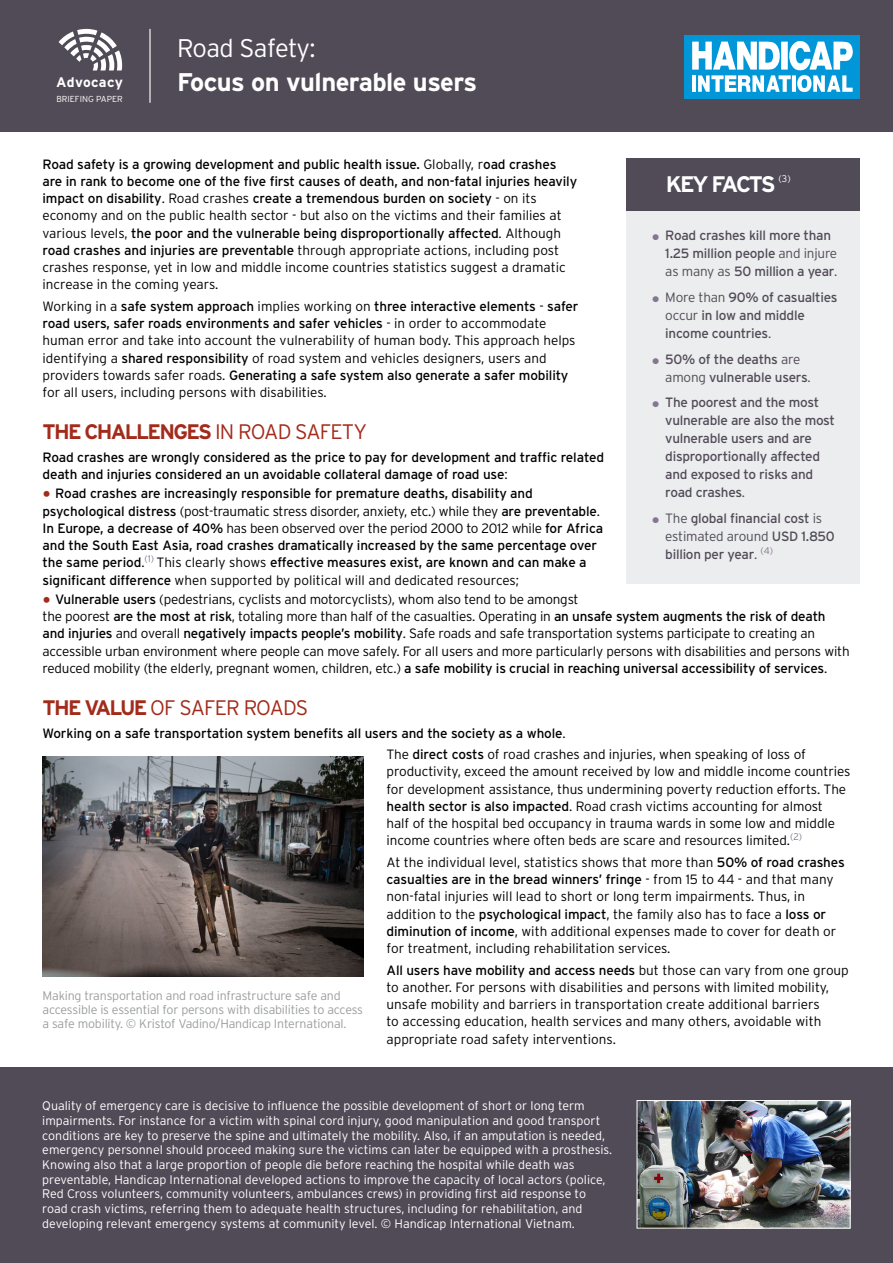
<style>
.page{position:relative;width:893px;height:1263px;background:#fff}
.page>*{position:absolute;margin:0;border:0;box-sizing:border-box;transform-origin:0 0}
.t1{font:700 25.5px "Interstate";color:#fff}
.t2{font:300 25.5px "Interstate";color:#fff}
.t3{font:700 22.5px "Interstate";letter-spacing:-.1em;color:#fff}
.t4{font:700 21px "Interstate";letter-spacing:-.08em;color:#a32b1b}
.t5{font:300 21px "Interstate";letter-spacing:-.04em;color:#a32b1b}
.t6{font:700 13.95px "Interstate";color:#fff}
.t7{font:300 13.5px/17.2px "Interstate";letter-spacing:-.005em;color:#000}
.t8{font:13.5px/17.2px "Interstate";letter-spacing:-.01em;color:#000}
.t9{font:13.5px/18px "Interstate";letter-spacing:-.02em;color:#514b58}
.t10{font:300 12.45px/14.7px "Interstate";color:#fff}
.t11{font:300 12.45px/14px "Interstate";letter-spacing:-.015em;color:#9c9e9f}
.t12{font:300 9.6px "Interstate";color:#fff}
.t13{font:300 8.7px "Interstate";color:#fff}
.s1{font-weight:300}
.s2{font-weight:400}
.s3{color:#867692}
.s4{font-size:19.5px;color:#a32b1b}
.s5{font-weight:400;font-size:19.5px;color:#a32b1b}
.s6{font-weight:700}
</style>
<div class="page">
<div style="left:626px;top:158px;width:233px;height:425px;background:#ecedee"></div>
<div style="left:626px;top:158px;width:233px;height:52px;background:#514b58"></div>
<div style="left:0;top:0;width:893px;height:132px;background:#514b58"></div>
<hr style="left:149px;top:29px;width:2px;height:74px;background:#fff">
<svg style="left:59px;top:29px;width:63px;height:41px"></svg>
<div style="left:684px;top:35px;width:175px;height:63px;background:#0096d8"></div>
<svg style="left:692px;top:41px;width:161px;height:51px"></svg>
<div style="left:0;top:1068px;width:893px;height:195px;background:#514b58"></div>
<img style="left:639px;top:1102px;width:209px;height:124px">
<div style="left:637px;top:1100px;width:213px;height:128px;border:1px solid #fff"></div>
<img style="left:43px;top:756px;width:320px;height:220px">
<p class="t6" style="left:56px;top:74px;width:68px">Advocacy</p>
<p class="t13" style="left:56px;top:94px;width:11px">BRIEFIN</p>
<p class="t13" style="left:88px;top:94px;width:30px">G PAPER</p>
<h1 class="t2" style="left:177px;top:32px;width:140px">Road Safety:</h1>
<h1 class="t1" style="left:177px;top:67px;width:301px">Focus on vulnerable users</h1>
<p class="t8" style="left:43px;top:155px;width:536px">Road safety is a growing development and public health issue. <span class="s1">Globally, r</span>oad crashes are in rank to become one of the five first causes of death, and non-fatal injuries heavily impact on disability<span class="s1">. Road crashes</span> create a tremendous burden on society <span class="s1">- on its economy and on the public health sector - but also on the victims and their families at various levels,</span> the poor and the vulnerable being disproportionally affected<span class="s1">. Although </span>road crashes and injuries are preventable <span class="s1">through appropriate actions, including post crashes response, yet in low and middle income countries statistics suggest a dramatic increase in the coming years.</span></p>
<p class="t7" style="left:43px;top:297px;width:537px">Working in a <span class="s2">safe system approach</span> implies working on <span class="s2">three interactive elements</span> - <span class="s2">safer road users, safer roads environments and safer vehicles</span> - in order to accommodate human error and take into account the vulnerability of human body. This approach helps identifying a <span class="s2">shared responsibility</span> of road system and vehicles designers, users and providers towards safer roads. <span class="s2">Generating a safe system also generate a safer mobility </span>for all users, including persons with disabilities.</p>
<h2 class="t3" style="left:666px;top:171px;width:111px">KEY Facts</h2>
<p class="t12" style="left:779px;top:173px;width:14px">(3)</p>
<p class="t9" style="left:665px;top:227px;width:174px;text-indent:-13px"><span class="s3">●</span> Road crashes kill more than<br>1.25 million people <span class="s1">and injure as many as</span> 50 million a year<span class="s1">.</span></p>
<p class="t9" style="left:665px;top:288px;width:174px;text-indent:-13px"><span class="s3">●</span> <span class="s1">More than</span> 90% of casualties <span class="s1">occur</span> in low and middle income countries<span class="s1">.</span></p>
<p class="t9" style="left:665px;top:350px;width:147px;text-indent:-13px"><span class="s3">●</span> 50% of the deaths <span class="s1">are among</span> vulnerable users<span class="s1">.</span></p>
<p class="t9" style="left:665px;top:394px;width:171px;text-indent:-13px"><span class="s3">●</span> The poorest and the most vulnerable are also the most vulnerable users and are disproportionally affected and exposed to risks and road crashes<span class="s1">.</span></p>
<p class="t9" style="left:665px;top:509px;width:171px;text-indent:-13px"><span class="s3">●</span> <span class="s1">The</span> global financial cost <span class="s1">is estimated around</span> USD 1.850 billion per year<span class="s1">.</span> <sup>(4)</sup></p>
<h3 class="t4" style="left:43px;top:419px;width:326px">the challenges <span class="s1">in roAd safety</span></h3>
<p class="t8" style="left:43px;top:448px;width:563px">Road crashes are wrongly considered as the price to pay for development and traffic related death and injuries considered an un avoidable collateral damage of road use<span class="s1">:</span></p>
<p class="t8" style="left:43px;top:485px;width:562px"><span class="s4">•</span> Road crashes are increasingly responsible for premature deaths, disability and psychological distress <span class="s1">(post-traumatic stress disorder, anxiety, etc.) while they</span> are preventable<span class="s1">.<br></span>In Europe, a decrease of 40% <span class="s1">has been observed over the period 2000 to 2012 while</span> for Africa and the South East Asia, road crashes dramatically increased by the same percentage over the same period<span class="s1">.</span><sup>(1)</sup> <span class="s1">This clearly shows</span> effective measures exist, are known and can make a significant difference <span class="s1">when supported by political will and dedicated resources;</span></p>
<p class="t7" style="left:43px;top:590px;width:809px"><span class="s5">•</span> <span class="s2">Vulnerable users</span> (pedestrians, cyclists and motorcyclists), whom also tend to be amongst<br>the poorest <span class="s2">are the most at risk</span>, totaling more than half of the casualties. Operating in <span class="s2">an unsafe system augments the risk of death and injuries</span> and overall <span class="s2">negatively impacts people’s mobility</span>. Safe roads and safe transportation systems participate to creating an accessible urban environment where people can move safely. For all users and more particularly persons with disabilities and persons with reduced mobility (the elderly, pregnant women, children, etc.) <span class="s2">a safe mobility is crucial in reaching universal accessibility of services</span>.</p>
<h3 class="t5" style="left:43px;top:695px;width:267px"><span class="s6">The value</span> of safer roads</h3>
<p class="t8" style="left:386px;top:722px;width:421px;line-height:21.5px;text-indent:-344px">Working on a safe transportation system benefits all users and the society as a whole<span class="s1">.<br>The</span> direct costs <span class="s1">of road crashes and injuries, when speaking of loss of</span></p>
<p class="t7" style="left:386px;top:763px;width:465px">productivity, exceed the amount received by low and middle income countries for development assistance, thus undermining poverty reduction efforts. The <span class="s2">health sector is also impacted</span>. Road crash victims accounting for almost<br>half of the hospital bed occupancy in trauma wards in some low and middle income countries where often beds are scare and resources limited.<sup>(2)</sup></p>
<p class="t7" style="left:387px;top:853px;width:460px">At the individual level, statistics shows that more than <span class="s2">50% of road crashes casualties are in the bread winners’ fringe</span> - from 15 to 44 - and that many non-fatal injuries will lead to short or long term impairments. Thus, in addition to the <span class="s2">psychological impact</span>, the family also has to face a <span class="s2">loss or diminution of income</span>, with additional expenses made to cover for death or for treatment, including rehabilitation services.</p>
<p class="t7" style="left:387px;top:961px;width:464px"><span class="s2">All users have mobility and access needs</span> but those can vary from one group to another. For persons with disabilities and persons with limited mobility, unsafe mobility and barriers in transportation create additional barriers<br>to accessing education, health services and many others, avoidable with appropriate road safety interventions.</p>
<p class="t11" style="left:43px;top:988px;width:322px">Making transportation and road infrastructure safe and accessible is essential for persons with disabilities to access a safe mobility. © Kristof Vadino/Handicap I nternational.</p>
<p class="t10" style="left:42px;top:1098px;width:571px">Quality of emergency care is decisive to influence the possible development of short or long term impairments. For instance for a victim with spinal cord injury, good manipulation and good transport conditions are key to preserve the spine and ultimately the mobility. Also, if an amputation is needed, emergency personnel should proceed making sure the victims can later be equipped with a prosthesis.<br>Knowing also that a large proportion of people die before reaching the hospital while death was preventable, Handicap I nternational developed actions to improve the capacity of local actors (police, Red Cross volunteers, community volunteers, ambulances crews) in providing first aid response to road crash victims, referring them to adequate health structures, including for rehabilitation, and developing relevant emergency systems at community level. © Handicap I nternational Vietnam.</p>
</div>
